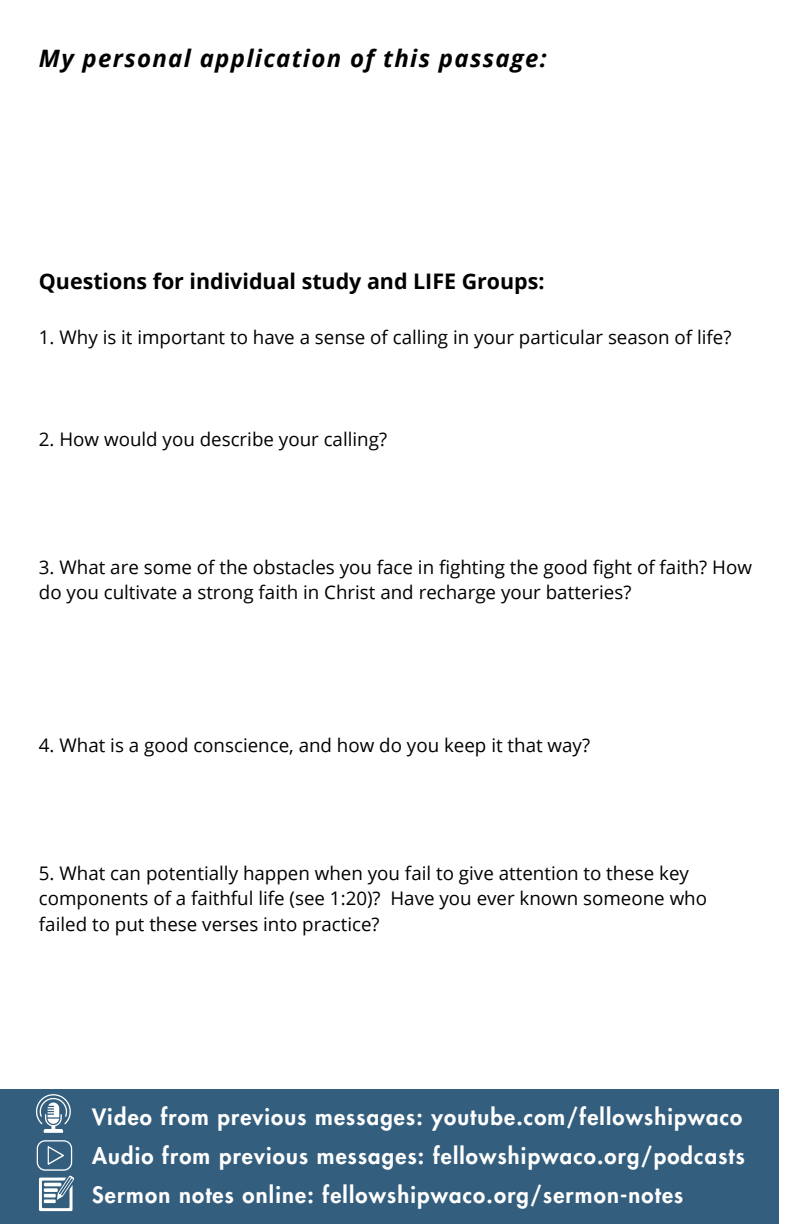
<style>
.page{position:relative;width:787px;height:1224px;background:#fff}
.page>*{position:absolute;margin:0;border:0;box-sizing:border-box;transform-origin:0 0}
.t1{font:italic 700 24px "Open Sans";letter-spacing:.055em;color:#000}
.t2{font:800 22px/39px "Futura";letter-spacing:.055em;color:#fff;text-align:justify}
.t3{font:700 21.4px "Open Sans";color:#000}
.t4{font:18.8px/25.6px "Open Sans";color:#000}
</style>
<div class="page">
<div style="left:0;top:1090px;width:778px;height:134px;background:#345e7d"></div>
<svg style="left:37px;top:1140px;width:37px;height:71px"></svg>
<svg style="left:44px;top:1199px;width:12px;height:4px"></svg>
<svg style="left:36px;top:1094px;width:35px;height:39px"></svg>
<p class="t1" style="left:39px;top:42px;width:509px">My personal application of this passage:</p>
<p class="t3" style="left:39px;top:266px;width:507px">Questions for individual study and LIFE Groups:</p>
<p class="t4" style="left:39px;top:324px;width:693px">1. Why is it important to have a sense of calling in your particular season of life?</p>
<p class="t4" style="left:39px;top:426px;width:349px">2. How would you describe your calling?</p>
<p class="t4" style="left:39px;top:554px;width:714px">3. What are some of the obstacles you face in fighting the good fight of faith? How do you cultivate a strong faith in Christ and recharge your batteries?</p>
<p class="t4" style="left:39px;top:732px;width:552px">4. What is a good conscience, and how do you keep it that way?</p>
<p class="t4" style="left:39px;top:860px;width:669px">5. What can potentially happen when you fail to give attention to these key components of a faithful life (see 1:20)? Have you ever known someone who failed to put these verses into practice?</p>
<p class="t2" style="left:92px;top:1099px;width:653px">Video from previous messages: youtube.com/fellowshipwaco Audio from previous messages: fellowshipwaco.org/podcasts Sermon notes online: fellowshipwaco.org/sermon-notes</p>
</div>
